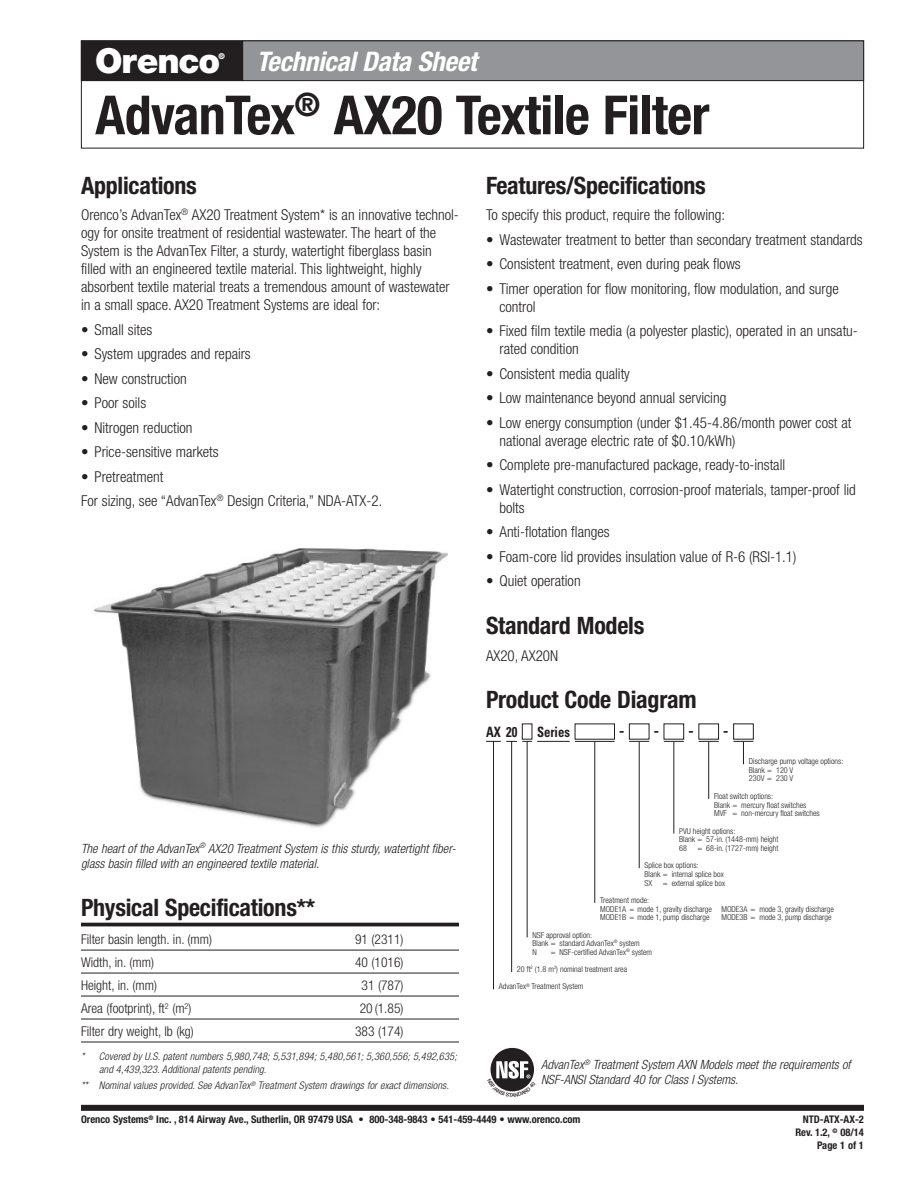
<style>
.page{position:relative;width:918px;height:1188px;background:#fff}
.page>*{position:absolute;margin:0;border:0;box-sizing:border-box;transform-origin:0 0}
.t1{font:700 condensed 54px "Helvetica Neue";letter-spacing:-.01em;color:#231f20}
.t2{font:italic 700 condensed 27px "Helvetica Neue";letter-spacing:-.01em;color:#fff}
.TDS_Subheads_2{font:700 condensed 24px "Helvetica Neue";letter-spacing:-.01em;color:#231f20}
.OSI_SpecsHead{font:700 condensed 24px "Helvetica Neue";letter-spacing:-.01em;color:#231f20}
.TDS_Text{font:300 condensed 15px/18px "Helvetica Neue";color:#231f20}
.t3{font:700 condensed 14.25px "Univers";color:#231f20;scale:.89 1}
.t4{font:700 condensed 14.25px "Helvetica Neue";color:#231f20}
.OSI_SpecsText{font:300 condensed 13.5px "Helvetica Neue";color:#231f20}
.TDS_Caption_L{font:italic 300 condensed 12.75px/15.3px "Helvetica Neue";color:#231f20}
.Footnotes{font:italic 300 condensed 10.5px/13.5px "Helvetica Neue";letter-spacing:.01em;color:#231f20}
.OSI_DCN{font:700 condensed 10.5px "Helvetica Neue";color:#231f20}
.t5{font:300 condensed 8.1px/8.7px "Helvetica Neue";color:#231f20}
.t6{font:900 8.1px "Helvetica Neue";color:#fff}
.s1{font-weight:900;font-style:normal;font-stretch:normal;font-size:34.5px}
</style>
<div class="page">
<div style="left:81px;top:1105px;width:783px;height:6px;background:#231f20"></div>
<div style="left:243px;top:41px;width:621px;height:40px;background:#939598"></div>
<div style="left:242px;top:40px;width:622px;height:41px;border:1px solid #231f20"></div>
<div style="left:81px;top:41px;width:162px;height:40px;background:#231f20"></div>
<div style="left:81px;top:40px;width:162px;height:41px;border:1px solid #231f20"></div>
<img style="left:93px;top:548px;width:355px;height:280px">
<div style="left:491px;top:1048px;width:43px;height:43px;background:#231f20;border-radius:50%"></div>
<hr style="left:493px;top:741px;width:1px;height:248px;background:#231f20">
<hr style="left:511px;top:741px;width:1px;height:231px;background:#231f20">
<svg style="left:733px;top:724px;width:21px;height:41px"></svg>
<svg style="left:486px;top:724px;width:233px;height:214px"></svg>
<hr style="left:81px;top:923px;width:378px;height:3px;background:#231f20">
<hr style="left:81px;top:950px;width:378px;height:1px;background:#231f20">
<hr style="left:81px;top:973px;width:378px;height:1px;background:#231f20">
<hr style="left:81px;top:996px;width:378px;height:1px;background:#231f20">
<hr style="left:81px;top:1019px;width:378px;height:1px;background:#231f20">
<hr style="left:81px;top:1042px;width:378px;height:1px;background:#231f20">
<svg style="left:490px;top:1061px;width:44px;height:31px"></svg>
<h2 class="t2" style="left:95px;top:45px;width:383px"><span class="s1">Orenco</span> Technical Data Sheet</h2>
<p class="t6" style="left:218px;top:51px;width:8px">®</p>
<h1 class="t1" style="left:95px;top:82px;width:616px">AdvanTex<sup>®</sup> AX20 Textile Filter</h1>
<p class="TDS_Subheads_2" style="left:81px;top:171px;width:117px">Applications</p>
<p class="TDS_Text" style="left:81px;top:206px;width:379px">Orenco’s AdvanTex<sup>®</sup> AX20 Treatment System* is an innovative technol&shy;ogy for onsite treatment of residential wastewater. The heart of the System is the AdvanTex Filter, a sturdy, watertight fiberglass basin filled with an engineered textile material. This lightweight, highly absorbent textile material treats a tremendous amount of wastewater in a small space. AX20 Treatment Systems are ideal for:</p>
<p class="TDS_Text" style="left:81px;top:320px;width:73px">• Small sites</p>
<p class="TDS_Text" style="left:81px;top:345px;width:171px">• System upgrades and repairs</p>
<p class="TDS_Text" style="left:81px;top:369px;width:107px">• New construction</p>
<p class="TDS_Text" style="left:81px;top:394px;width:67px">• Poor soils</p>
<p class="TDS_Text" style="left:81px;top:418px;width:113px">• Nitrogen reduction</p>
<p class="TDS_Text" style="left:81px;top:443px;width:139px">• Price-sensitive markets</p>
<p class="TDS_Text" style="left:81px;top:467px;width:84px">• Pretreatment</p>
<p class="TDS_Text" style="left:81px;top:492px;width:303px">For sizing, see “AdvanTex<sup>®</sup> Design Criteria,” NDA-ATX-2.</p>
<p class="TDS_Caption_L" style="left:81px;top:840px;width:376px">The heart of the AdvanTex<sup>®</sup> AX20 Treatment System is this sturdy, watertight fiber&shy;glass basin filled with an engineered textile material.</p>
<p class="OSI_SpecsHead" style="left:81px;top:893px;width:236px">Physical Specifications**</p>
<p class="OSI_SpecsText" style="left:81px;top:932px;width:133px">Filter basin length. in. (mm)</p>
<p class="OSI_SpecsText" style="left:355px;top:932px;width:50px">91 (2311)</p>
<p class="OSI_SpecsText" style="left:81px;top:955px;width:75px">Width, in. (mm)</p>
<p class="OSI_SpecsText" style="left:355px;top:955px;width:50px">40 (1016)</p>
<p class="OSI_SpecsText" style="left:81px;top:978px;width:78px">Height, in. (mm)</p>
<p class="OSI_SpecsText" style="left:362px;top:978px;width:43px">31 (787)</p>
<p class="OSI_SpecsText" style="left:81px;top:1001px;width:112px">Area (footprint), ft<sup>2</sup> (m<sup>2</sup>)</p>
<p class="OSI_SpecsText" style="left:360px;top:1001px;width:45px">20 (1.85)</p>
<p class="OSI_SpecsText" style="left:81px;top:1024px;width:114px">Filter dry weight, lb (kg)</p>
<p class="OSI_SpecsText" style="left:355px;top:1024px;width:50px">383 (174)</p>
<p class="Footnotes" style="left:99px;top:1049px;width:359px;text-indent:-18px">* Covered by U.S. patent numbers 5,980,748; 5,531,894; 5,480,561; 5,360,556; 5,492,635; and 4,439,323. Additional patents pending.</p>
<p class="Footnotes" style="left:81px;top:1079px;width:369px">** Nominal values provided. See AdvanTex<sup>®</sup> Treatment System drawings for exact dimensions.</p>
<p class="TDS_Subheads_2" style="left:486px;top:171px;width:221px">Features/Specifications</p>
<p class="TDS_Text" style="left:486px;top:206px;width:241px">To specify this product, require the following:</p>
<p class="TDS_Text" style="left:486px;top:230px;width:378px">• Wastewater treatment to better than secondary treatment standards</p>
<p class="TDS_Text" style="left:486px;top:255px;width:256px">• Consistent treatment, even during peak flows</p>
<p class="TDS_Text" style="left:500px;top:279px;width:341px;text-indent:-14px">• Timer operation for flow monitoring, flow modulation, and surge control</p>
<p class="TDS_Text" style="left:500px;top:322px;width:360px;text-indent:-14px">• Fixed film textile media (a polyester plastic), operated in an unsatu&shy;rated condition</p>
<p class="TDS_Text" style="left:486px;top:364px;width:145px">• Consistent media quality</p>
<p class="TDS_Text" style="left:486px;top:389px;width:242px">• Low maintenance beyond annual servicing</p>
<p class="TDS_Text" style="left:500px;top:413px;width:354px;text-indent:-14px">• Low energy consumption (under $1.45-4.86/month power cost at national average electric rate of $0.10/kWh)</p>
<p class="TDS_Text" style="left:486px;top:456px;width:301px">• Complete pre-manufactured package, ready-to-install</p>
<p class="TDS_Text" style="left:500px;top:480px;width:358px;text-indent:-14px">• Watertight construction, corrosion-proof materials, tamper-proof lid bolts</p>
<p class="TDS_Text" style="left:486px;top:523px;width:125px">• Anti-flotation flanges</p>
<p class="TDS_Text" style="left:486px;top:547px;width:312px">• Foam-core lid provides insulation value of R-6 (RSI-1.1)</p>
<p class="TDS_Text" style="left:486px;top:572px;width:96px">• Quiet operation</p>
<p class="TDS_Subheads_2" style="left:486px;top:611px;width:160px">Standard Models</p>
<p class="TDS_Text" style="left:486px;top:646px;width:74px">AX20, AX20N</p>
<p class="TDS_Subheads_2" style="left:486px;top:685px;width:212px">Product Code Diagram</p>
<p class="t3" style="left:486px;top:723px;width:37px">AX 20</p>
<p class="t3" style="left:537px;top:723px;width:39px">Series</p>
<p class="t4" style="left:619px;top:722px;width:41px">- -</p>
<p class="t4" style="left:689px;top:722px;width:42px">- -</p>
<p class="t5" style="left:749px;top:757px;width:96px">Discharge pump voltage options:<br>Blank = 120 V<br>230V = 230 V</p>
<p class="t5" style="left:714px;top:792px;width:107px">Float switch options:<br>Blank = mercury float switches<br>MVF = non-mercury float switches</p>
<p class="t5" style="left:679px;top:826px;width:101px">PVU height options:<br>Blank = 57-in. (1448-mm) height<br>68</p>
<p class="t5" style="left:645px;top:839px;width:135px;line-height:17.4px;text-indent:53px">= 68-in. (1727-mm) height<br>Splice box options:</p>
<p class="t5" style="left:645px;top:870px;width:81px">Blank = internal splice box<br>SX</p>
<p class="t5" style="left:663px;top:878px;width:64px">= external splice box</p>
<p class="t5" style="left:600px;top:896px;width:235px">Treatment mode:<br>MODE1A = mode 1, gravity discharge MODE3A = mode 3, gravity discharge</p>
<p class="t5" style="left:600px;top:913px;width:111px">MODE1B = mode 1, pump discharge</p>
<p class="t5" style="left:721px;top:913px;width:112px">MODE3B = mode 3, pump discharge</p>
<p class="t5" style="left:532px;top:930px;width:109px">NSF approval option:<br>Blank = standard AdvanTex<sup>®</sup> system<br>N</p>
<p class="t5" style="left:551px;top:948px;width:103px">= NSF-certified AdvanTex<sup>®</sup> system</p>
<p class="t5" style="left:517px;top:965px;width:112px">20 ft<sup>2</sup> (1.8 m<sup>2</sup>) nominal treatment area</p>
<p class="t5" style="left:499px;top:982px;width:86px">AdvanTex<sup>®</sup> Treatment System</p>
<p class="TDS_Caption_L" style="left:541px;top:1057px;width:311px">AdvanTex<sup>®</sup> Treatment System AXN Models meet the requirements of<br>NSF-ANSI Standard 40 for Class I Systems.</p>
<p class="OSI_DCN" style="left:81px;top:1113px;width:501px">Orenco Systems<sup>®</sup> Inc. , 814 Airway Ave., Sutherlin, OR 97479 USA • 800-348-9843 • 541-459-4449 • www.orenco.com</p>
<p class="OSI_DCN" style="left:803px;top:1113px;width:63px">NTD-ATX-AX-2</p>
<p class="OSI_DCN" style="left:795px;top:1126px;width:70px">Rev. 1.2, <sup>©</sup> 08/14</p>
<p class="OSI_DCN" style="left:817px;top:1139px;width:48px">Page 1 of 1</p>
</div>
